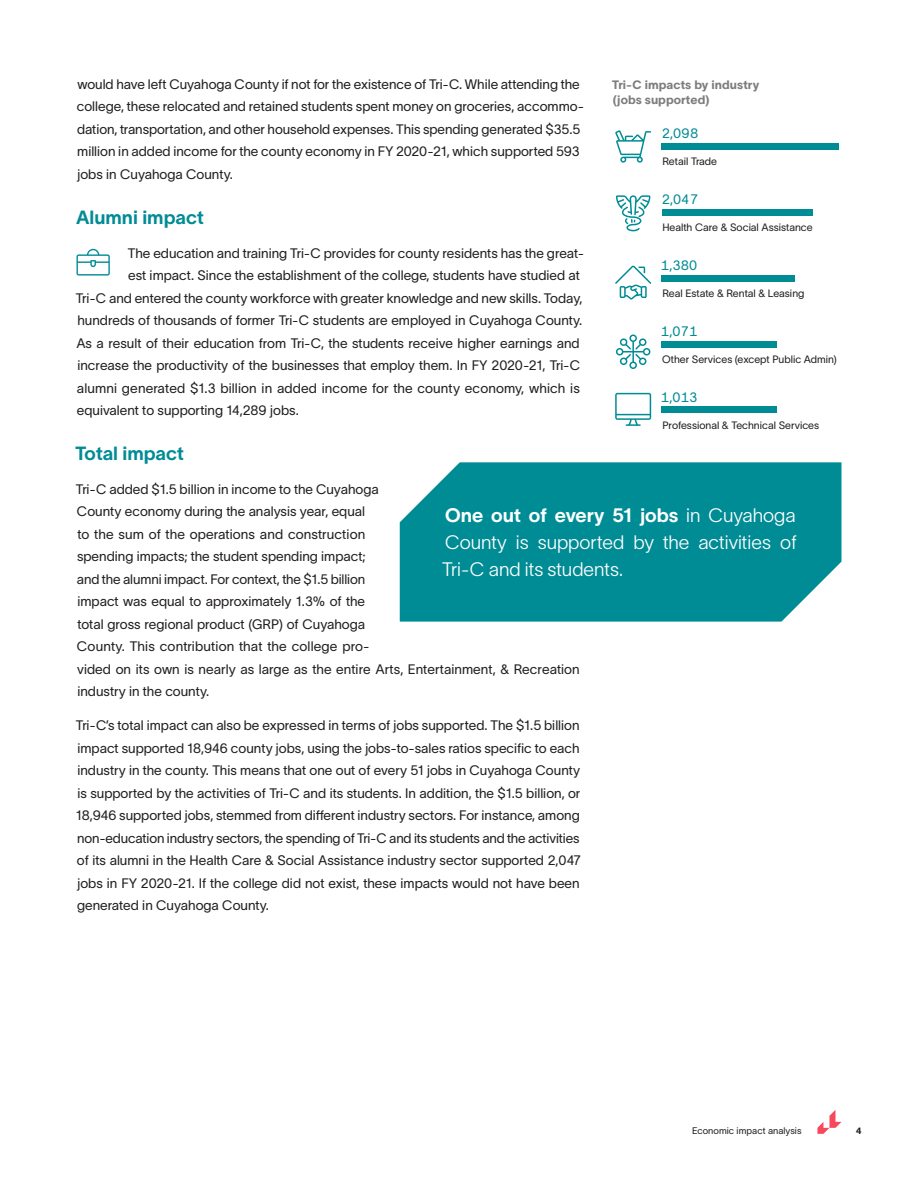
<style>
.page{position:relative;width:918px;height:1188px;background:#fff}
.page>*{position:absolute;margin:0;border:0;box-sizing:border-box;transform-origin:0 0}
.t1{font:236.7px "Chartwell Bars Vertical";color:#008c95;scale:.38 1}
.PullQuote_Primary{font:19.2px/27px "TWK Lausanne 200";color:#fff;text-align:justify}
.Heading_3_Primary{font:18.75px "TWK Lausanne 700";color:#008c95}
.t2{font:13.5px/22.5px "TWK Lausanne 300";color:#231f20}
.Figure_text{font:13.5px "TWK Lausanne 300";color:#008c95}
.Figure_Title{font:12px/15px "TWK Lausanne 800";letter-spacing:.005em;color:#7d7d7d}
.Figure_text-2{font:10.5px "TWK Lausanne 300";color:#231f20}
.t3{font:9.3px "TWK Lausanne 300";letter-spacing:.005em;color:#231f20}
.t4{font:9px "TWK Lausanne 800";color:#231f20}
.s1{font-family:"TWK Lausanne 700"}
</style>
<div class="page">
<svg style="left:817px;top:1110px;width:24px;height:24px"></svg>
<svg style="left:77px;top:249px;width:33px;height:27px"></svg>
<div style="left:400px;top:462px;width:442px;height:160px;background:#008c95"></div>
<svg style="left:616px;top:195px;width:34px;height:36px"></svg>
<svg style="left:615px;top:130px;width:36px;height:33px"></svg>
<svg style="left:615px;top:266px;width:36px;height:34px"></svg>
<svg style="left:616px;top:334px;width:34px;height:35px"></svg>
<svg style="left:615px;top:393px;width:36px;height:33px"></svg>
<p class="t2" style="left:77px;top:72px;width:509px">would have left Cuyahoga County if not for the existence of Tri-C. While attending the college, these relocated and retained students spent money on groceries, accommo&shy;dation, transportation, and other household expenses. This spending generated $35.5 million in added income for the county economy in FY 2020-21, which supported 593 jobs in Cuyahoga County.</p>
<p class="Heading_3_Primary" style="left:76px;top:204px;width:129px">Alumni impact</p>
<p class="t2" style="left:128px;top:241px;width:458px">The education and training Tri-C provides for county residents has the great-</p>
<p class="t2" style="left:128px;top:263px;width:453px">est impact. Since the establishment of the college, students have studied at</p>
<p class="t2" style="left:76px;top:286px;width:508px">Tri-C and entered the county workforce with greater knowledge and new skills. Today,</p>
<p class="t2" style="left:77px;top:308px;width:506px">hundreds of thousands of former Tri-C students are employed in Cuyahoga County.</p>
<p class="t2" style="left:76px;top:331px;width:505px">As a result of their education from Tri-C, the students receive higher earnings and</p>
<p class="t2" style="left:77px;top:353px;width:504px">increase the productivity of the businesses that employ them. In FY 2020-21, Tri-C</p>
<p class="t2" style="left:77px;top:376px;width:505px">alumni generated $1.3 billion in added income for the county economy, which is</p>
<p class="t2" style="left:77px;top:398px;width:224px">equivalent to supporting 14,289 jobs.</p>
<p class="Heading_3_Primary" style="left:75px;top:440px;width:110px">Total impact</p>
<p class="t2" style="left:76px;top:477px;width:505px">Tri-C added $1.5 billion in income to the Cuyahoga<br>County economy during the analysis year, equal<br>to the sum of the operations and construction<br>spending impacts; the student spending impact;<br>and the alumni impact. For context, the $1.5 billion<br>impact was equal to approximately 1.3% of the<br>total gross regional product (GRP) of Cuyahoga<br>County. This contribution that the college pro-<br>vided on its own is nearly as large as the entire Arts, Entertainment, &amp; Recreation industry in the county.</p>
<p class="t2" style="left:76px;top:713px;width:507px;text-align:justify">Tri-C’s total impact can also be expressed in terms of jobs supported. The $1.5 billion impact supported 18,946 county jobs, using the jobs-to-sales ratios specific to each industry in the county. This means that one out of every 51 jobs in Cuyahoga County is supported by the activities of Tri-C and its students. In addition, the $1.5 billion, or 18,946 supported jobs, stemmed from different industry sectors. For instance, among non-education industry sectors, the spending of Tri-C and its students and the activities of its alumni in the Health Care &amp; Social Assistance industry sector supported 2,047 jobs in FY 2020-21. If the college did not exist, these impacts would not have been generated in Cuyahoga County.</p>
<p class="Figure_Title" style="left:612px;top:76px;width:149px">Tri-C impacts by industry (jobs supported)</p>
<p class="Figure_text" style="left:662px;top:124px;width:38px">2,098</p>
<p class="t1" style="left:888px;top:139px;width:737px;rotate:90deg">100+85+75+65+65</p>
<p class="Figure_text-2" style="left:662px;top:154px;width:56px">Retail Trade</p>
<p class="Figure_text" style="left:662px;top:190px;width:38px">2,047</p>
<p class="Figure_text-2" style="left:662px;top:220px;width:152px">Health Care &amp; Social Assistance</p>
<p class="Figure_text" style="left:661px;top:256px;width:38px">1,380</p>
<p class="Figure_text-2" style="left:662px;top:286px;width:144px">Real Estate &amp; Rental &amp; Leasing</p>
<p class="Figure_text" style="left:661px;top:322px;width:38px">1,071</p>
<p class="Figure_text-2" style="left:662px;top:352px;width:176px">Other Services (except Public Admin)</p>
<p class="Figure_text" style="left:661px;top:388px;width:38px">1,013</p>
<p class="Figure_text-2" style="left:662px;top:418px;width:158px">Professional &amp; Technical Services</p>
<p class="PullQuote_Primary" style="left:442px;top:500px;width:356px"><span class="s1">One out of every 51 jobs</span> in Cuyahoga County is supported by the activities of Tri-C and its students.</p>
<p class="t3" style="left:692px;top:1124px;width:111px">Economic impact analysis</p>
<p class="t4" style="left:856px;top:1124px;width:7px">4</p>
</div>
